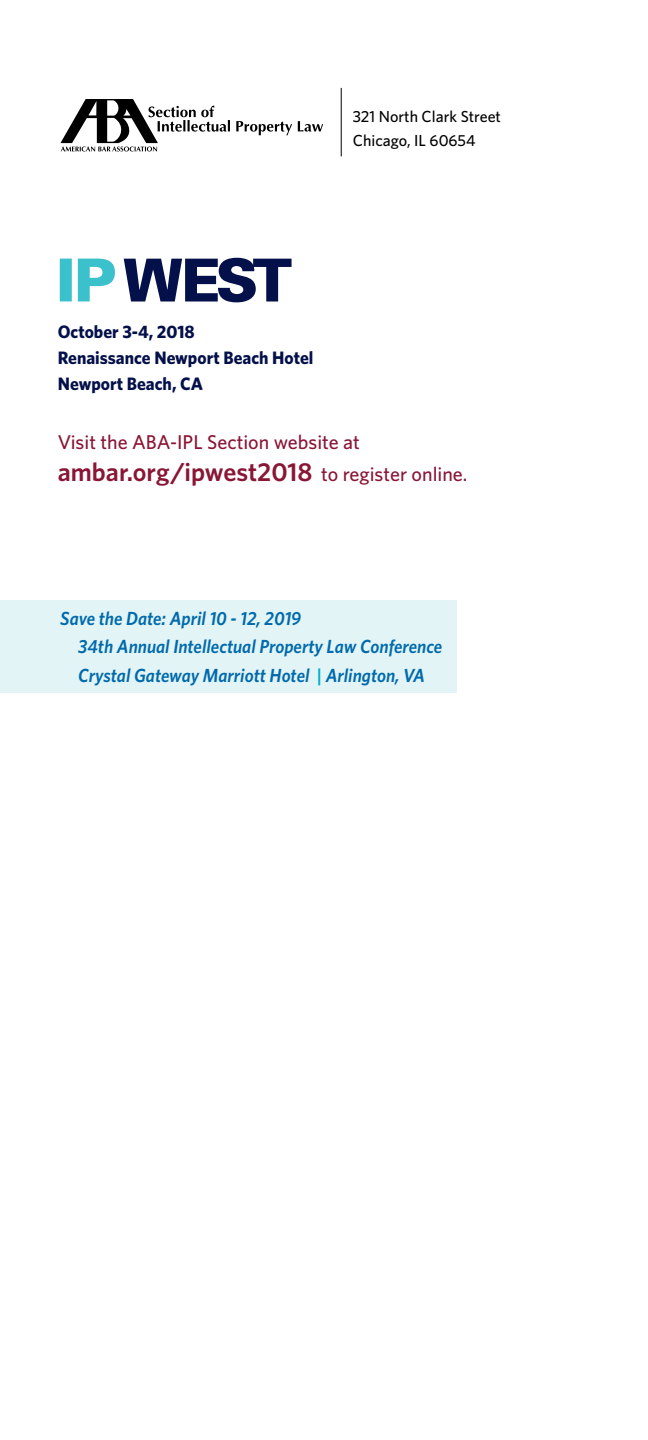
<style>
.page{position:relative;width:648px;height:1440px;background:#fff}
.page>*{position:absolute;margin:0;border:0;box-sizing:border-box;transform-origin:0 0}
.t1{font:600 26px "Whitney";color:#891635}
.t2{font:500 20px "Whitney";color:#891635}
.t3{font:italic 600 19px/28.4px "Whitney";color:#006aac;scale:.95 1}
.t4{font:700 18px/26px "Whitney";color:#041049}
.t5{font:500 16px/24px "Whitney";color:#000}
.s1{font-weight:500;font-size:20px}
.s2{color:#00aeca}
</style>
<div class="page">
<svg style="left:60px;top:99px;width:170px;height:52px"></svg>
<svg style="left:236px;top:121px;width:56px;height:14px"></svg>
<svg style="left:298px;top:121px;width:25px;height:11px"></svg>
<hr style="left:341px;top:88px;width:1px;height:68px;background:#000">
<div style="left:0;top:600px;width:457px;height:92px;background:#e3f4f6"></div>
<svg style="left:60px;top:259px;width:55px;height:42px"></svg>
<svg style="left:124px;top:258px;width:168px;height:44px"></svg>
<p class="t5" style="left:353px;top:104px;width:150px">321 North Clark Street<br>Chicago, IL 60654</p>
<p class="t4" style="left:58px;top:318px;width:257px">October 3-4, 2018<br>Renaissance Newport Beach Hotel<br>Newport Beach, CA</p>
<p class="t2" style="left:58px;top:430px;width:304px">Visit the ABA-IPL Section website at</p>
<h1 class="t1" style="left:58px;top:456px;width:411px">ambar.org/ipwest2018 <span class="s1">to register online.</span></h1>
<p class="t3" style="left:78px;top:604px;width:385px;text-indent:-18px">Save the Date: April 10 - 12, 2019<br>34th Annual Intellectual Property Law Conference<br>Crystal Gateway Marriott Hotel <span class="s2">|</span> Arlington, VA</p>
</div>
